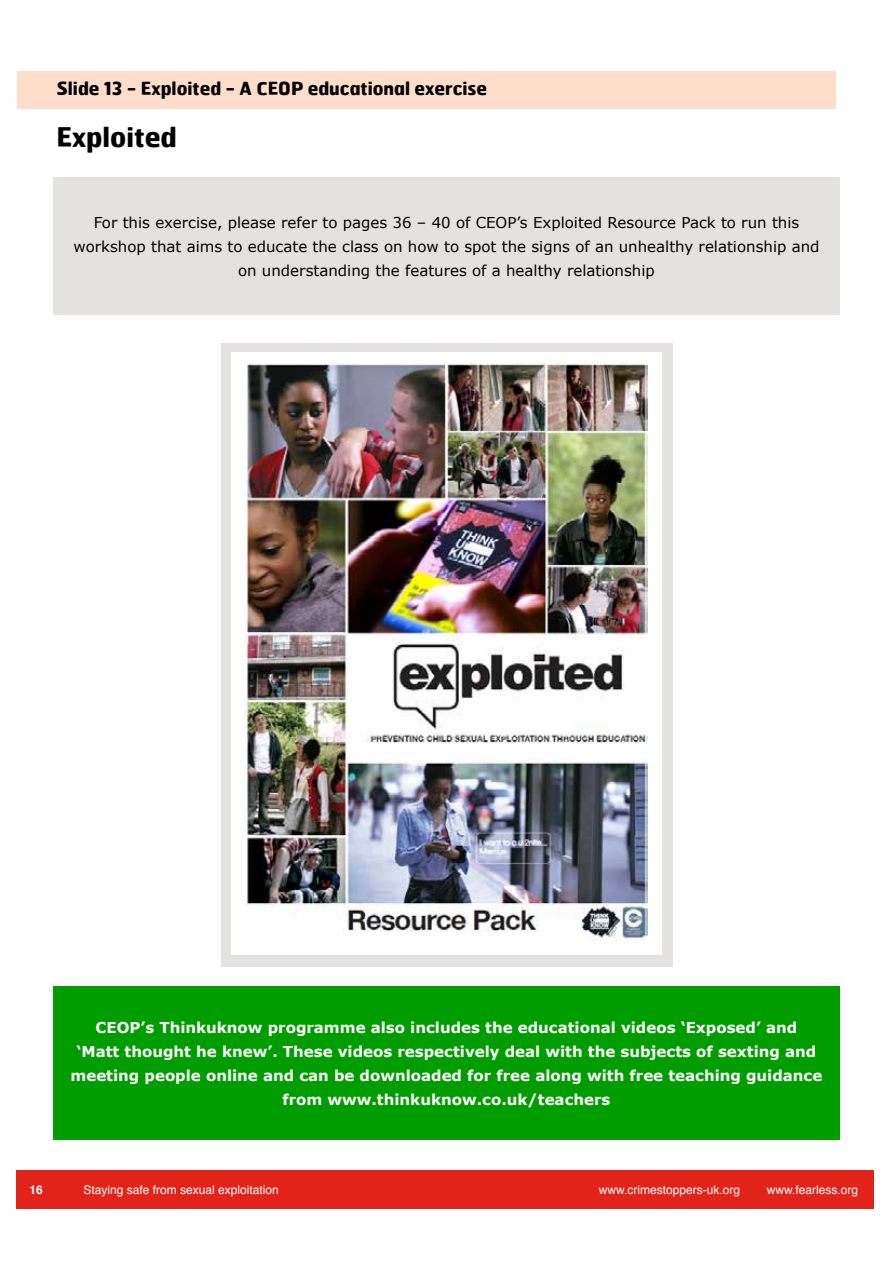
<style>
.page{position:relative;width:893px;height:1263px;background:#fff}
.page>*{position:absolute;margin:0;border:0;box-sizing:border-box;transform-origin:0 0}
.t1{font:700 27px "Hermes";color:#000}
.t2{font:700 18px "Hermes";color:#000}
.t3{font:700 15px/24px "Verdana";color:#fff;text-align:center}
.t4{font:15px/24px "Verdana";color:#000;text-align:center}
.t5{font:12px "Helvetica";color:#fff}
.t6{font:12px "Helvetica";color:#fffffe}
.t7{font:700 12px "Helvetica";color:#fffffe}
</style>
<div class="page">
<div style="left:17px;top:1170px;width:857px;height:39px;background:#e2231a"></div>
<div style="left:17px;top:72px;width:818px;height:37px;background:#ffddcb"></div>
<div style="left:221px;top:343px;width:451px;height:624px;background:#e4e2e1"></div>
<div style="left:231px;top:353px;width:431px;height:602px;background:#fff"></div>
<div style="left:53px;top:177px;width:787px;height:138px;background:#e4e2e1"></div>
<img style="left:245px;top:362px;width:403px;height:579px">
<div style="left:53px;top:986px;width:787px;height:154px;background:#009d00"></div>
<p class="t2" style="left:56px;top:77px;width:432px">Slide 13 - Exploited - A CEOP educational exercise</p>
<h1 class="t1" style="left:56px;top:119px;width:122px">Exploited</h1>
<p class="t4" style="left:73px;top:210px;width:748px">For this exercise, please refer to pages 36 – 40 of CEOP’s Exploited Resource Pack to run this workshop that aims to educate the class on how to spot the signs of an unhealthy relationship and on understanding the features of a healthy relationship</p>
<p class="t3" style="left:71px;top:1015px;width:753px">CEOP’s Thinkuknow programme also includes the educational videos ‘Exposed’ and<br>‘Matt thought he knew’. These videos respectively deal with the subjects of sexting and meeting people online and can be downloaded for free along with free teaching guidance from www.thinkuknow.co.uk/teachers</p>
<p class="t7" style="left:29px;top:1180px;width:15px">16</p>
<p class="t6" style="left:83px;top:1181px;width:197px">Staying safe from sexual exploitation</p>
<p class="t5" style="left:599px;top:1181px;width:143px">www.crimestoppers-uk.org</p>
<p class="t5" style="left:767px;top:1181px;width:93px">www.fearless.org</p>
</div>
